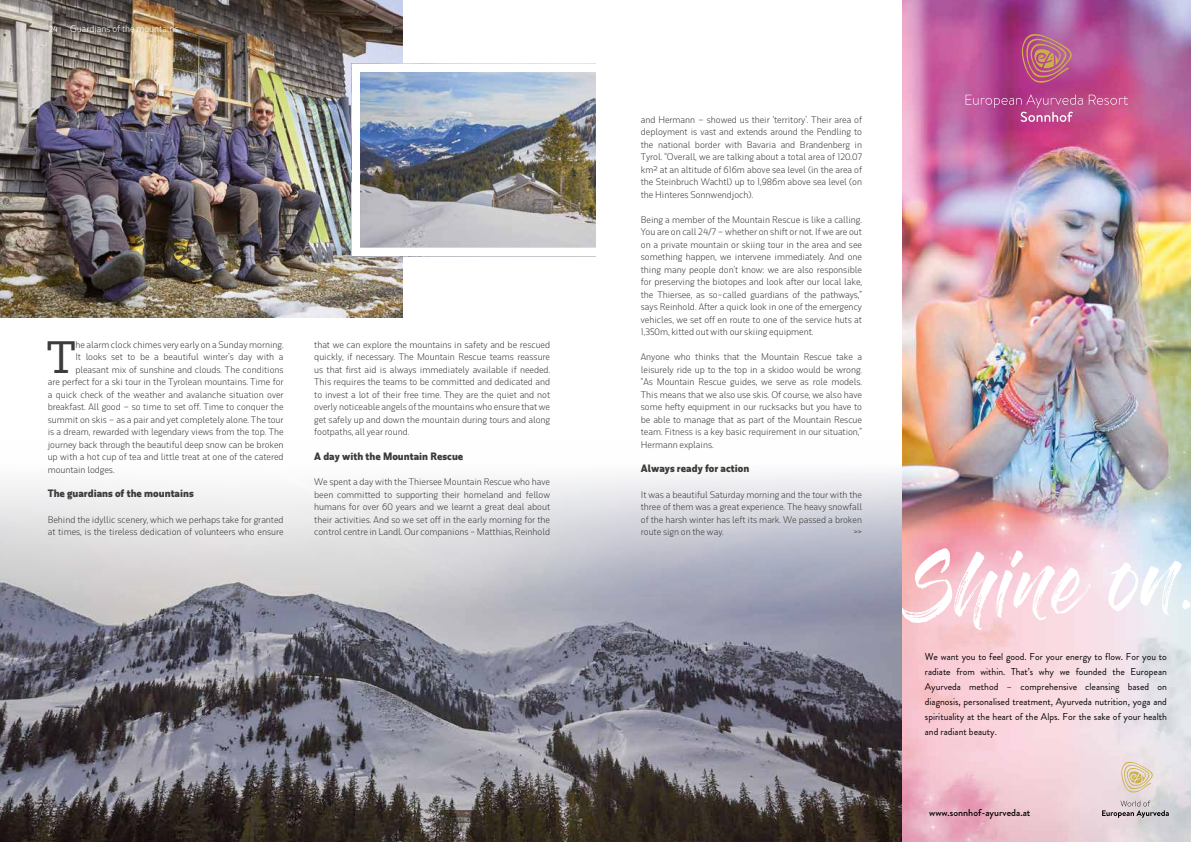
<style>
.page{position:relative;width:1191px;height:842px;background:#fff}
.page>*{position:absolute;margin:0;border:0;box-sizing:border-box;transform-origin:0 0}
.t1{font:500 42.3px "Rum Serif";color:#3c3c3b}
.t2{font:10px/15px "Brandon Grotesque";color:#020203;text-align:justify}
.t3{font:700 10px "Rum Sans";color:#3c3c3b}
.t4{font:500 10px "Brandon Grotesque";color:#020203}
.t5{font:300 9px/12.5px "Rum Sans";color:#3c3c3b;text-align:justify}
.t6{font:300 9px "Rum Sans";color:#fff}
.t7{font:500 8px "Rum Sans";color:#fff}
</style>
<div class="page">
<img style="left:0;top:0;width:403px;height:318px">
<img style="left:351px;top:64px;width:244px;height:192px">
<img style="left:0;top:474px;width:902px;height:368px">
<img style="left:902px;top:0;width:289px;height:842px">
<svg style="left:902px;top:548px;width:288px;height:82px"></svg>
<svg style="left:1021px;top:34px;width:51px;height:49px;background:#b9667e"></svg>
<svg style="left:1088px;top:95px;width:40px;height:10px"></svg>
<svg style="left:965px;top:95px;width:117px;height:27px;background:#bd5a97"></svg>
<svg style="left:1121px;top:762px;width:32px;height:31px"></svg>
<svg style="left:1102px;top:801px;width:66px;height:17px"></svg>
<p class="t7" style="left:49px;top:24px;width:10px">24</p>
<p class="t6" style="left:70px;top:23px;width:110px">Guardians of the mountains</p>
<h1 class="t1" style="left:47px;top:331px;width:30px">T</h1>
<p class="t5" style="left:75px;top:338px;width:210px">he alarm clock chimes very early on a Sunday morning.</p>
<p class="t5" style="left:75px;top:350px;width:210px">It looks set to be a beautiful winter’s day with a</p>
<p class="t5" style="left:75px;top:363px;width:210px">pleasant mix of sunshine and clouds. The conditions</p>
<p class="t5" style="left:48px;top:375px;width:237px">are perfect for a ski tour in the Tyrolean mountains. Time for</p>
<p class="t5" style="left:48px;top:388px;width:237px">a quick check of the weather and avalanche situation over</p>
<p class="t5" style="left:48px;top:400px;width:237px">breakfast. All good – so time to set off. Time to conquer the</p>
<p class="t5" style="left:48px;top:413px;width:237px">summit on skis – as a pair and yet completely alone. The tour</p>
<p class="t5" style="left:48px;top:425px;width:237px">is a dream, rewarded with legendary views from the top. The</p>
<p class="t5" style="left:48px;top:438px;width:237px">journey back through the beautiful deep snow can be broken</p>
<p class="t5" style="left:48px;top:450px;width:237px">up with a hot cup of tea and little treat at one of the catered</p>
<p class="t5" style="left:48px;top:463px;width:68px">mountain lodges.</p>
<p class="t3" style="left:48px;top:487px;width:148px">The guardians of the mountains</p>
<p class="t5" style="left:48px;top:513px;width:237px">Behind the idyllic scenery, which we perhaps take for granted at times, is the tireless dedication of volunteers who ensure</p>
<p class="t5" style="left:314px;top:338px;width:237px">that we can explore the mountains in safety and be rescued quickly, if necessary. The Mountain Rescue teams reassure us that first aid is always immediately available if needed.<br>This requires the teams to be committed and dedicated and to invest a lot of their free time. They are the quiet and not overly noticeable angels of the mountains who ensure that we get safely up and down the mountain during tours and along footpaths, all year round.</p>
<p class="t3" style="left:314px;top:450px;width:151px">A day with the Mountain Rescue</p>
<p class="t5" style="left:314px;top:475px;width:237px">We spent a day with the Thiersee Mountain Rescue who have been committed to supporting their homeland and fellow humans for over 60 years and we learnt a great deal about their activities. And so we set off in the early morning for the control centre in Landl. Our companions - Matthias, Reinhold</p>
<p class="t5" style="left:641px;top:113px;width:223px">and Hermann – showed us their ‘territory’. Their area of deployment is vast and extends around the Pendling to the national border with Bavaria and Brandenberg in Tyrol. “Overall, we are talking about a total area of 120.07 km² at an altitude of 616m above sea level (in the area of the Steinbruch Wachtl) up to 1,986m above sea level (on the Hinteres Sonnwendjoch).</p>
<p class="t5" style="left:641px;top:213px;width:223px">Being a member of the Mountain Rescue is like a calling.<br>You are on call 24/7 – whether on shift or not. If we are out on a private mountain or skiing tour in the area and see something happen, we intervene immediately. And one thing many people don’t know: we are also responsible for preserving the biotopes and look after our local lake, the Thiersee, as so-called guardians of the pathways,” says Reinhold. After a quick look in one of the emergency vehicles, we set off en route to one of the service huts at 1,350m, kitted out with our skiing equipment.</p>
<p class="t5" style="left:641px;top:350px;width:223px">Anyone who thinks that the Mountain Rescue take a leisurely ride up to the top in a skidoo would be wrong. “As Mountain Rescue guides, we serve as role models.<br>This means that we also use skis. Of course, we also have some hefty equipment in our rucksacks but you have to be able to manage that as part of the Mountain Rescue team. Fitness is a key basic requirement in our situation,” Hermann explains.</p>
<p class="t3" style="left:641px;top:462px;width:110px">Always ready for action</p>
<p class="t5" style="left:641px;top:488px;width:223px">It was a beautiful Saturday morning and the tour with the three of them was a great experience. The heavy snowfall of the harsh winter has left its mark. We passed a broken route sign on the way.</p>
<p class="t5" style="left:853px;top:525px;width:10px">&gt;&gt;</p>
<p class="t2" style="left:925px;top:649px;width:243px">We want you to feel good. For your energy to flow. For you to radiate from within. That’s why we founded the European Ayurveda method – comprehensive cleansing based on diagnosis, personalised treatment, Ayurveda nutrition, yoga and spirituality at the heart of the Alps. For the sake of your health and radiant beauty.</p>
<p class="t4" style="left:929px;top:806px;width:103px">www.sonnhof-ayurveda.at</p>
</div>
